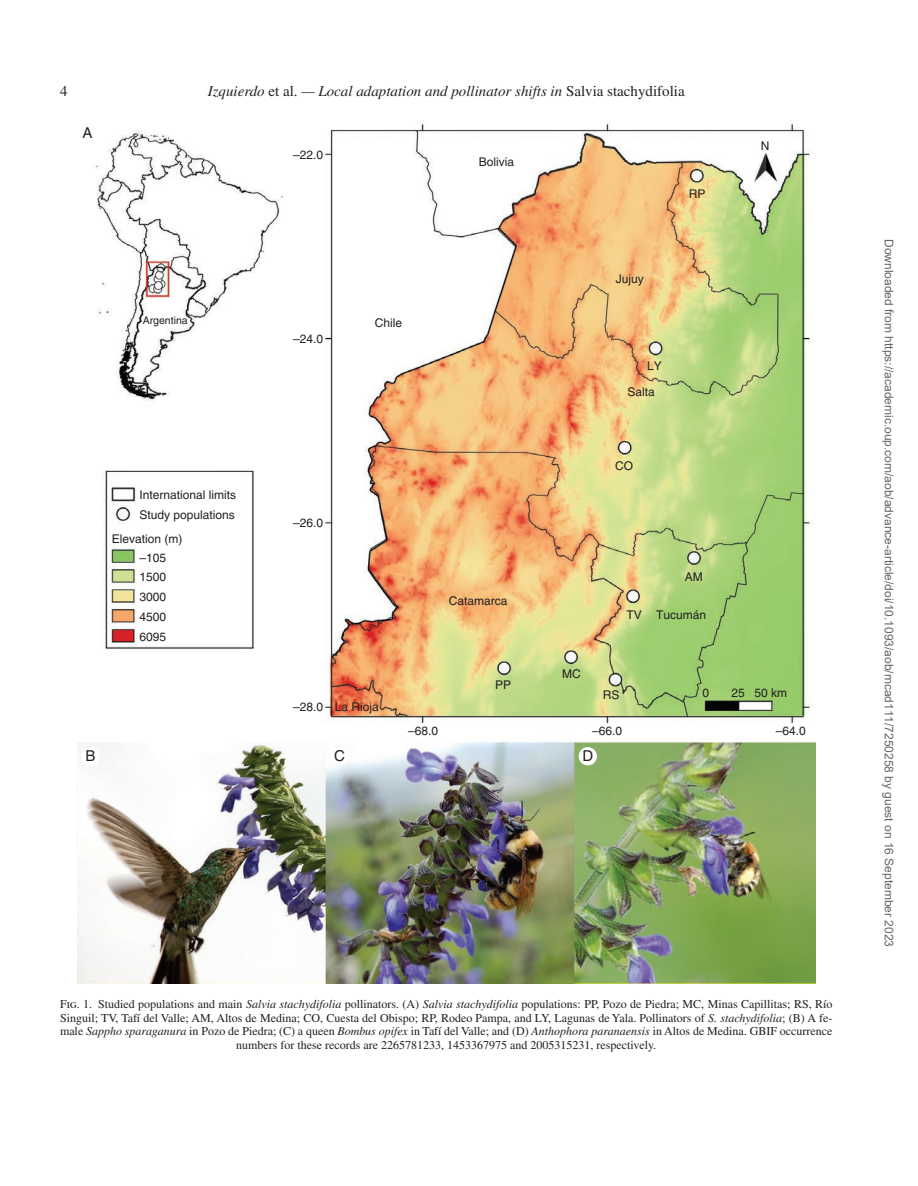
<style>
.page{position:relative;width:918px;height:1186px;background:#fff}
.page>*{position:absolute;margin:0;border:0;box-sizing:border-box;transform-origin:0 0}
.t1{font:italic 15px "Times LT Std";color:#231f20}
.t2{font:15px "Helvetica";color:#231f20}
.t3{font:15px "Times LT Std";color:#231f20}
.t4{font:12px/13.5px "Times LT Std";color:#231f20;text-align:center}
.t5{font:12px/19.8px "Helvetica";color:#231f20}
.t6{font:12px "Arial";color:#666}
.t7{font:10.5px "Helvetica";color:#231f20}
.s1{font-style:normal}
.s2{font-style:italic}
</style>
<div class="page">
<img style="left:77px;top:122px;width:738px;height:861px">
<div style="left:81px;top:747px;width:19px;height:18px;background:#fff;border-radius:50%"></div>
<div style="left:330px;top:747px;width:19px;height:18px;background:#fff;border-radius:50%"></div>
<div style="left:579px;top:747px;width:18px;height:18px;background:#fff;border-radius:50%"></div>
<p class="t3" style="left:60px;top:82px;width:9px">4</p>
<p class="t1" style="left:208px;top:83px;width:478px">Izquierdo <span class="s1">et al.</span> — Local adaptation and pollinator shifts in <span class="s1">Salvia stachydifolia</span></p>
<p class="t2" style="left:82px;top:124px;width:12px">A</p>
<p class="t5" style="left:293px;top:145px;width:32px">–22.0</p>
<p class="t5" style="left:479px;top:152px;width:37px">Bolivia</p>
<p class="t5" style="left:689px;top:184px;width:18px">RP</p>
<p class="t5" style="left:761px;top:136px;width:10px">N</p>
<p class="t7" style="left:143px;top:314px;width:46px">Argentina</p>
<p class="t5" style="left:375px;top:313px;width:29px">Chile</p>
<p class="t5" style="left:293px;top:329px;width:32px">–24.0</p>
<p class="t5" style="left:140px;top:485px;width:98px">International limits<br>Study populations</p>
<p class="t5" style="left:140px;top:530px;width:44px;line-height:18.3px;text-indent:-28px">Elevation (m) –105</p>
<p class="t5" style="left:140px;top:567px;width:28px;text-align:justify">1500<br>3000<br>4500<br>6095</p>
<p class="t5" style="left:293px;top:513px;width:32px">–26.0</p>
<p class="t5" style="left:293px;top:697px;width:32px">–28.0</p>
<p class="t5" style="left:335px;top:697px;width:46px">La Rioja</p>
<p class="t5" style="left:449px;top:590px;width:60px">Catamarca</p>
<p class="t5" style="left:495px;top:674px;width:18px">PP</p>
<p class="t5" style="left:616px;top:268px;width:30px">Jujuy</p>
<p class="t5" style="left:647px;top:356px;width:16px">LY</p>
<p class="t5" style="left:627px;top:382px;width:29px">Salta</p>
<p class="t5" style="left:615px;top:455px;width:19px">CO</p>
<p class="t5" style="left:562px;top:663px;width:20px">MC</p>
<p class="t5" style="left:626px;top:605px;width:17px">TV</p>
<p class="t5" style="left:685px;top:566px;width:19px">AM</p>
<p class="t5" style="left:656px;top:605px;width:52px">Tucumán</p>
<p class="t5" style="left:603px;top:685px;width:18px">RS</p>
<p class="t5" style="left:702px;top:683px;width:8px">0</p>
<p class="t5" style="left:732px;top:683px;width:57px">25 50 km</p>
<p class="t5" style="left:408px;top:721px;width:32px">–68.0</p>
<p class="t5" style="left:592px;top:721px;width:32px">–66.0</p>
<p class="t5" style="left:776px;top:721px;width:32px">–64.0</p>
<p class="t2" style="left:85px;top:747px;width:12px">B</p>
<p class="t2" style="left:334px;top:747px;width:12px">C</p>
<p class="t2" style="left:582px;top:747px;width:12px">D</p>
<p class="t4" style="left:60px;top:997px;width:774px">Fig. 1. Studied populations and main <span class="s2">Salvia stachydifolia</span> pollinators. (A) <span class="s2">Salvia stachydifolia</span> populations: PP, Pozo de Piedra; MC, Minas Capillitas; RS, Río Singuil; TV, Tafí del Valle; AM, Altos de Medina; CO, Cuesta del Obispo; RP, Rodeo Pampa, and LY, Lagunas de Yala. Pollinators of <span class="s2">S. stachydifolia</span>; (B) A fe&shy;male <span class="s2">Sappho sparaganura</span> in Pozo de Piedra; (C) a queen <span class="s2">Bombus opifex</span> in Tafí del Valle; and (D) <span class="s2">Anthophora paranaensis</span> in Altos de Medina. GBIF occurrence numbers for these records are 2265781233, 1453367975 and 2005315231, respectively.</p>
<p class="t6" style="left:893px;top:239px;width:710px;rotate:90deg">Downloaded from https://academic.oup.com/aob/advance-article/doi/10.1093/aob/mcad111/7250258 by guest on 16 September 2023</p>
</div>
